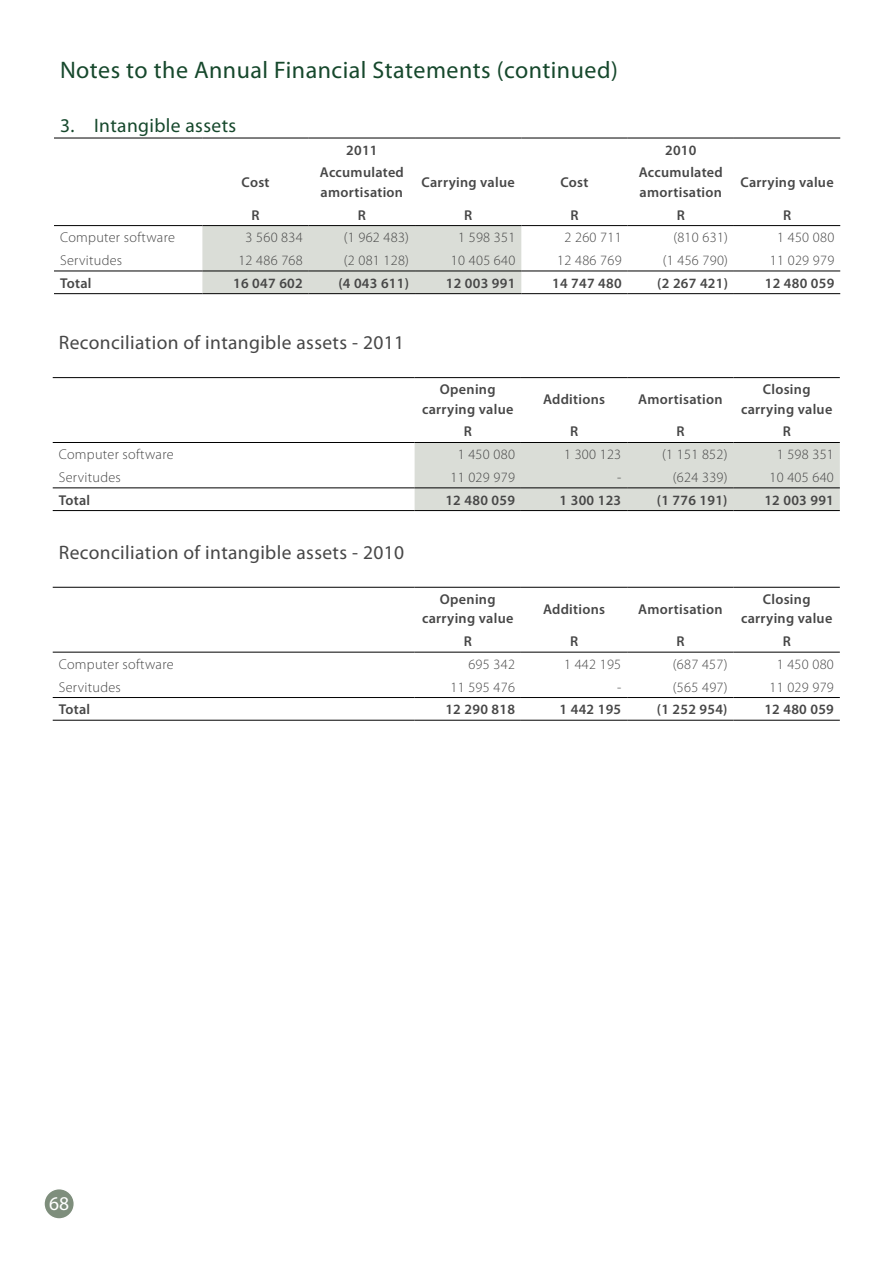
<style>
.page{position:relative;width:893px;height:1263px;background:#fff}
.page>*{position:absolute;margin:0;border:0;box-sizing:border-box;transform-origin:0 0}
.t1{font:24px "Myriad Pro";letter-spacing:.02em;color:#16482c}
.t2{font:19.5px "Myriad Pro";letter-spacing:.02em;color:#474747}
.t3{font:19.5px "Myriad Pro";letter-spacing:.02em;color:#16482c}
.t4{font:19.5px "Myriad Pro";color:#fff}
.t5{font:600 14.25px/19.5px "Myriad Pro";letter-spacing:.02em;color:#474747;text-align:center}
.t6{font:300 14.25px "Myriad Pro";letter-spacing:.02em;color:#474747}
</style>
<div class="page">
<div style="left:44px;top:1189px;width:30px;height:30px;background:#7e8e7c;border-radius:50%"></div>
<div style="left:43px;top:1188px;width:32px;height:32px;border:2px solid #fff;border-radius:50%"></div>
<div style="left:202px;top:226px;width:319px;height:67px;background:#daddd7"></div>
<hr style="left:54px;top:225px;width:148px;height:1px;background:#000">
<hr style="left:202px;top:225px;width:107px;height:1px;background:#000">
<hr style="left:309px;top:225px;width:106px;height:1px;background:#000">
<hr style="left:415px;top:225px;width:106px;height:1px;background:#000">
<hr style="left:521px;top:225px;width:107px;height:1px;background:#000">
<hr style="left:628px;top:225px;width:106px;height:1px;background:#000">
<hr style="left:734px;top:225px;width:106px;height:1px;background:#000">
<hr style="left:54px;top:271px;width:148px;height:1px;background:#000">
<hr style="left:202px;top:271px;width:107px;height:1px;background:#000">
<hr style="left:309px;top:271px;width:106px;height:1px;background:#000">
<hr style="left:415px;top:271px;width:106px;height:1px;background:#000">
<hr style="left:521px;top:271px;width:107px;height:1px;background:#000">
<hr style="left:628px;top:271px;width:106px;height:1px;background:#000">
<hr style="left:734px;top:271px;width:106px;height:1px;background:#000">
<hr style="left:54px;top:138px;width:148px;height:1px;background:#000">
<hr style="left:202px;top:138px;width:107px;height:1px;background:#000">
<hr style="left:309px;top:138px;width:106px;height:1px;background:#000">
<hr style="left:415px;top:138px;width:106px;height:1px;background:#000">
<hr style="left:521px;top:138px;width:107px;height:1px;background:#000">
<hr style="left:628px;top:138px;width:106px;height:1px;background:#000">
<hr style="left:734px;top:138px;width:106px;height:1px;background:#000">
<hr style="left:54px;top:293px;width:148px;height:1px;background:#000">
<hr style="left:202px;top:293px;width:107px;height:1px;background:#000">
<hr style="left:309px;top:293px;width:106px;height:1px;background:#000">
<hr style="left:415px;top:293px;width:106px;height:1px;background:#000">
<hr style="left:521px;top:293px;width:107px;height:1px;background:#000">
<hr style="left:628px;top:293px;width:106px;height:1px;background:#000">
<hr style="left:734px;top:293px;width:106px;height:1px;background:#000">
<div style="left:415px;top:443px;width:425px;height:67px;background:#daddd7"></div>
<hr style="left:53px;top:442px;width:362px;height:1px;background:#000">
<hr style="left:415px;top:442px;width:106px;height:1px;background:#000">
<hr style="left:521px;top:442px;width:106px;height:1px;background:#000">
<hr style="left:627px;top:442px;width:106px;height:1px;background:#000">
<hr style="left:733px;top:442px;width:107px;height:1px;background:#000">
<hr style="left:53px;top:377px;width:362px;height:1px;background:#000">
<hr style="left:415px;top:377px;width:106px;height:1px;background:#000">
<hr style="left:521px;top:377px;width:106px;height:1px;background:#000">
<hr style="left:627px;top:377px;width:106px;height:1px;background:#000">
<hr style="left:733px;top:377px;width:107px;height:1px;background:#000">
<hr style="left:53px;top:487px;width:362px;height:1px;background:#000">
<hr style="left:415px;top:487px;width:106px;height:1px;background:#000">
<hr style="left:521px;top:487px;width:106px;height:1px;background:#000">
<hr style="left:627px;top:487px;width:106px;height:1px;background:#000">
<hr style="left:733px;top:487px;width:107px;height:1px;background:#000">
<hr style="left:53px;top:510px;width:362px;height:1px;background:#000">
<hr style="left:415px;top:510px;width:106px;height:1px;background:#000">
<hr style="left:521px;top:510px;width:106px;height:1px;background:#000">
<hr style="left:627px;top:510px;width:106px;height:1px;background:#000">
<hr style="left:733px;top:510px;width:107px;height:1px;background:#000">
<hr style="left:53px;top:652px;width:362px;height:1px;background:#000">
<hr style="left:415px;top:652px;width:106px;height:1px;background:#000">
<hr style="left:521px;top:652px;width:106px;height:1px;background:#000">
<hr style="left:627px;top:652px;width:106px;height:1px;background:#000">
<hr style="left:733px;top:652px;width:107px;height:1px;background:#000">
<hr style="left:53px;top:587px;width:362px;height:1px;background:#000">
<hr style="left:415px;top:587px;width:106px;height:1px;background:#000">
<hr style="left:521px;top:587px;width:106px;height:1px;background:#000">
<hr style="left:627px;top:587px;width:106px;height:1px;background:#000">
<hr style="left:733px;top:587px;width:107px;height:1px;background:#000">
<hr style="left:53px;top:697px;width:362px;height:1px;background:#000">
<hr style="left:415px;top:697px;width:106px;height:1px;background:#000">
<hr style="left:521px;top:697px;width:106px;height:1px;background:#000">
<hr style="left:627px;top:697px;width:106px;height:1px;background:#000">
<hr style="left:733px;top:697px;width:107px;height:1px;background:#000">
<hr style="left:53px;top:720px;width:362px;height:1px;background:#000">
<hr style="left:415px;top:720px;width:106px;height:1px;background:#000">
<hr style="left:521px;top:720px;width:106px;height:1px;background:#000">
<hr style="left:627px;top:720px;width:106px;height:1px;background:#000">
<hr style="left:733px;top:720px;width:107px;height:1px;background:#000">
<h1 class="t1" style="left:60px;top:55px;width:559px">Notes to the Annual Financial Statements (continued)</h1>
<h2 class="t3" style="left:60px;top:113px;width:178px">3. Intangible assets</h2>
<p class="t5" style="left:346px;top:140px;width:33px">2011</p>
<p class="t5" style="left:665px;top:140px;width:33px">2010</p>
<p class="t5" style="left:242px;top:172px;width:29px">Cost</p>
<p class="t5" style="left:320px;top:162px;width:86px;text-align:left">Accumulated amortisation</p>
<p class="t5" style="left:422px;top:172px;width:95px">Carrying value</p>
<p class="t5" style="left:560px;top:172px;width:29px">Cost</p>
<p class="t5" style="left:639px;top:162px;width:86px;text-align:left">Accumulated amortisation</p>
<p class="t5" style="left:740px;top:172px;width:95px">Carrying value</p>
<p class="t5" style="left:252px;top:205px;width:10px">R</p>
<p class="t5" style="left:358px;top:205px;width:10px">R</p>
<p class="t5" style="left:464px;top:205px;width:10px">R</p>
<p class="t5" style="left:570px;top:205px;width:10px">R</p>
<p class="t5" style="left:677px;top:205px;width:10px">R</p>
<p class="t5" style="left:783px;top:205px;width:10px">R</p>
<p class="t6" style="left:60px;top:230px;width:116px">Computer software</p>
<p class="t6" style="left:246px;top:230px;width:59px">3 560 834</p>
<p class="t6" style="left:344px;top:230px;width:67px">(1 962 483)</p>
<p class="t6" style="left:458px;top:230px;width:59px">1 598 351</p>
<p class="t6" style="left:564px;top:230px;width:59px">2 260 711</p>
<p class="t6" style="left:673px;top:230px;width:56px">(810 631)</p>
<p class="t6" style="left:777px;top:230px;width:59px">1 450 080</p>
<p class="t6" style="left:60px;top:252px;width:64px">Servitudes</p>
<p class="t6" style="left:238px;top:252px;width:66px">12 486 768</p>
<p class="t6" style="left:344px;top:252px;width:67px">(2 081 128)</p>
<p class="t6" style="left:451px;top:252px;width:66px">10 405 640</p>
<p class="t6" style="left:557px;top:252px;width:66px">12 486 769</p>
<p class="t6" style="left:663px;top:252px;width:67px">(1 456 790)</p>
<p class="t6" style="left:770px;top:252px;width:66px">11 029 979</p>
<p class="t5" style="left:60px;top:273px;width:33px">Total</p>
<p class="t5" style="left:233px;top:273px;width:71px">16 047 602</p>
<p class="t5" style="left:338px;top:273px;width:72px">(4 043 611)</p>
<p class="t5" style="left:446px;top:273px;width:71px">12 003 991</p>
<p class="t5" style="left:552px;top:273px;width:71px">14 747 480</p>
<p class="t5" style="left:657px;top:273px;width:72px">(2 267 421)</p>
<p class="t5" style="left:765px;top:273px;width:71px">12 480 059</p>
<h2 class="t2" style="left:59px;top:330px;width:347px">Reconciliation of intangible assets - 2011</h2>
<p class="t5" style="left:422px;top:379px;width:93px">Opening carrying value</p>
<p class="t5" style="left:543px;top:389px;width:64px">Additions</p>
<p class="t5" style="left:638px;top:389px;width:86px">Amortisation</p>
<p class="t5" style="left:741px;top:379px;width:93px">Closing carrying value</p>
<p class="t5" style="left:464px;top:422px;width:10px">R</p>
<p class="t5" style="left:570px;top:422px;width:10px">R</p>
<p class="t5" style="left:676px;top:422px;width:10px">R</p>
<p class="t5" style="left:783px;top:422px;width:10px">R</p>
<p class="t6" style="left:59px;top:447px;width:116px">Computer software</p>
<p class="t6" style="left:458px;top:447px;width:59px">1 450 080</p>
<p class="t6" style="left:564px;top:447px;width:59px">1 300 123</p>
<p class="t6" style="left:662px;top:447px;width:67px">(1 151 852)</p>
<p class="t6" style="left:777px;top:447px;width:59px">1 598 351</p>
<p class="t6" style="left:59px;top:469px;width:64px">Servitudes</p>
<p class="t6" style="left:450px;top:469px;width:66px">11 029 979</p>
<p class="t6" style="left:617px;top:469px;width:6px">-</p>
<p class="t6" style="left:673px;top:469px;width:56px">(624 339)</p>
<p class="t6" style="left:769px;top:469px;width:66px">10 405 640</p>
<p class="t5" style="left:59px;top:490px;width:33px">Total</p>
<p class="t5" style="left:445px;top:490px;width:71px">12 480 059</p>
<p class="t5" style="left:560px;top:490px;width:63px">1 300 123</p>
<p class="t5" style="left:657px;top:490px;width:72px">(1 776 191)</p>
<p class="t5" style="left:764px;top:490px;width:71px">12 003 991</p>
<h2 class="t2" style="left:59px;top:540px;width:347px">Reconciliation of intangible assets - 2010</h2>
<p class="t5" style="left:422px;top:589px;width:93px">Opening carrying value</p>
<p class="t5" style="left:543px;top:599px;width:64px">Additions</p>
<p class="t5" style="left:638px;top:599px;width:86px">Amortisation</p>
<p class="t5" style="left:741px;top:589px;width:93px">Closing carrying value</p>
<p class="t5" style="left:464px;top:631px;width:10px">R</p>
<p class="t5" style="left:570px;top:631px;width:10px">R</p>
<p class="t5" style="left:676px;top:631px;width:10px">R</p>
<p class="t5" style="left:783px;top:631px;width:10px">R</p>
<p class="t6" style="left:59px;top:656px;width:116px">Computer software</p>
<p class="t6" style="left:468px;top:656px;width:48px">695 342</p>
<p class="t6" style="left:564px;top:656px;width:59px">1 442 195</p>
<p class="t6" style="left:673px;top:656px;width:56px">(687 457)</p>
<p class="t6" style="left:777px;top:656px;width:59px">1 450 080</p>
<p class="t6" style="left:59px;top:679px;width:64px">Servitudes</p>
<p class="t6" style="left:450px;top:679px;width:66px">11 595 476</p>
<p class="t6" style="left:617px;top:679px;width:6px">-</p>
<p class="t6" style="left:673px;top:679px;width:56px">(565 497)</p>
<p class="t6" style="left:769px;top:679px;width:66px">11 029 979</p>
<p class="t5" style="left:59px;top:699px;width:33px">Total</p>
<p class="t5" style="left:445px;top:699px;width:71px">12 290 818</p>
<p class="t5" style="left:560px;top:699px;width:63px">1 442 195</p>
<p class="t5" style="left:657px;top:699px;width:72px">(1 252 954)</p>
<p class="t5" style="left:764px;top:699px;width:71px">12 480 059</p>
<h2 class="t4" style="left:49px;top:1191px;width:21px">68</h2>
</div>
